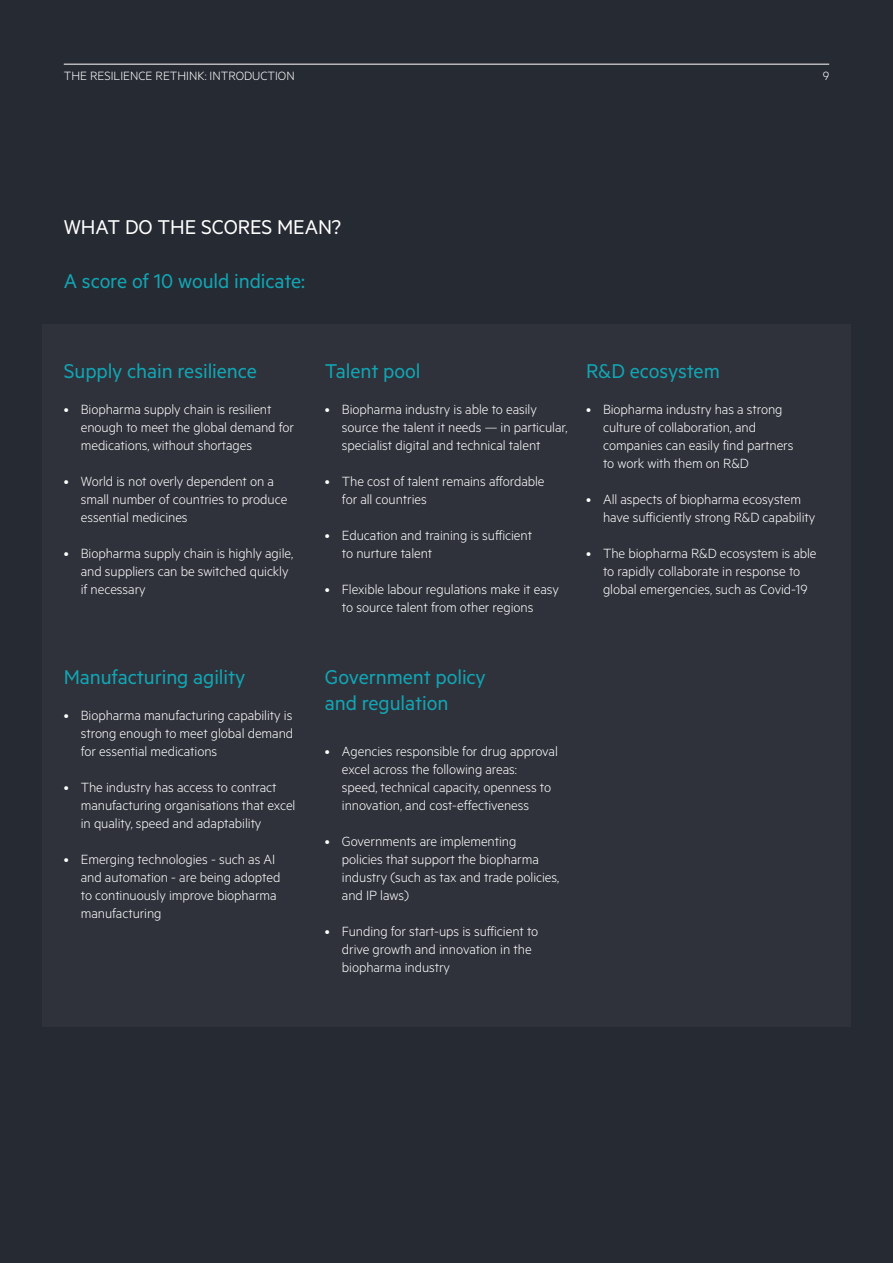
<style>
.page{position:relative;width:893px;height:1263px;background:#262a33}
.page>*{position:absolute;margin:0;border:0;box-sizing:border-box;transform-origin:0 0}
.t1{font:22.5px/25.5px "Metric";letter-spacing:-.005em;color:#12a5b3}
.t2{font:22.5px "Metric";letter-spacing:-.005em;color:#fff}
.t3{font:300 15px/18px "Metric";letter-spacing:-.005em;color:#fff}
.t4{font:300 13.5px "Metric";color:#fff}
</style>
<div class="page">
<div style="left:43px;top:324px;width:808px;height:703px;background:#2f323b"></div>
<hr style="left:64px;top:64px;width:765px;height:1px;background:#fff">
<p class="t4" style="left:64px;top:68px;width:232px">THE RESILIENCE RETHINK: INTRODUCTION</p>
<p class="t4" style="left:823px;top:68px;width:8px">9</p>
<h1 class="t2" style="left:64px;top:214px;width:279px">WHAT DO THE SCORES MEAN?</h1>
<h1 class="t1" style="left:64px;top:268px;width:243px">A score of 10 would indicate:</h1>
<h1 class="t1" style="left:64px;top:358px;width:195px">Supply chain resilience</h1>
<p class="t3" style="left:81px;top:400px;width:215px;text-indent:-17px">• Biopharma supply chain is resilient enough to meet the global demand for medications, without shortages</p>
<p class="t3" style="left:81px;top:472px;width:208px;text-indent:-17px">• World is not overly dependent on a small number of countries to produce essential medicines</p>
<p class="t3" style="left:81px;top:544px;width:214px;text-indent:-17px">• Biopharma supply chain is highly agile, and suppliers can be switched quickly if necessary</p>
<h1 class="t1" style="left:64px;top:664px;width:183px">Manufacturing agility</h1>
<p class="t3" style="left:81px;top:706px;width:214px;text-align:justify;text-indent:-17px">• Biopharma manufacturing capability is strong enough to meet global demand for essential medications</p>
<p class="t3" style="left:81px;top:778px;width:216px;text-indent:-17px">• The industry has access to contract manufacturing organisations that excel in quality, speed and adaptability</p>
<p class="t3" style="left:81px;top:850px;width:201px;text-indent:-17px">• Emerging technologies - such as AI and automation - are being adopted to continuously improve biopharma manufacturing</p>
<h1 class="t1" style="left:325px;top:358px;width:97px">Talent pool</h1>
<p class="t3" style="left:342px;top:400px;width:227px;text-indent:-17px">• Biopharma industry is able to easily source the talent it needs — in particular, specialist digital and technical talent</p>
<p class="t3" style="left:342px;top:472px;width:204px;text-indent:-17px">• The cost of talent remains affordable for all countries</p>
<p class="t3" style="left:342px;top:526px;width:192px;text-indent:-17px">• Education and training is sufficient to nurture talent</p>
<p class="t3" style="left:325px;top:580px;width:235px;text-align:center">• Flexible labour regulations make it easy to source talent from other regions</p>
<h1 class="t1" style="left:586px;top:358px;width:135px">R&amp;D ecosystem</h1>
<p class="t3" style="left:603px;top:400px;width:192px;text-indent:-17px">• Biopharma industry has a strong culture of collaboration, and companies can easily find partners to work with them on R&amp;D</p>
<p class="t3" style="left:603px;top:490px;width:214px;text-indent:-17px">• All aspects of biopharma ecosystem have sufficiently strong R&amp;D capability</p>
<p class="t3" style="left:586px;top:544px;width:232px;text-align:center">• The biopharma R&amp;D ecosystem is able to rapidly collaborate in response to global emergencies, such as Covid-19</p>
<h1 class="t1" style="left:325px;top:664px;width:162px">Government policy and regulation</h1>
<p class="t3" style="left:342px;top:742px;width:217px;text-indent:-17px">• Agencies responsible for drug approval excel across the following areas:<br>speed, technical capacity, openness to innovation, and cost-effectiveness</p>
<p class="t3" style="left:342px;top:832px;width:219px;text-indent:-17px">• Governments are implementing policies that support the biopharma industry (such as tax and trade policies, and IP laws)</p>
<p class="t3" style="left:342px;top:922px;width:198px;text-indent:-17px">• Funding for start-ups is sufficient to drive growth and innovation in the biopharma industry</p>
</div>
